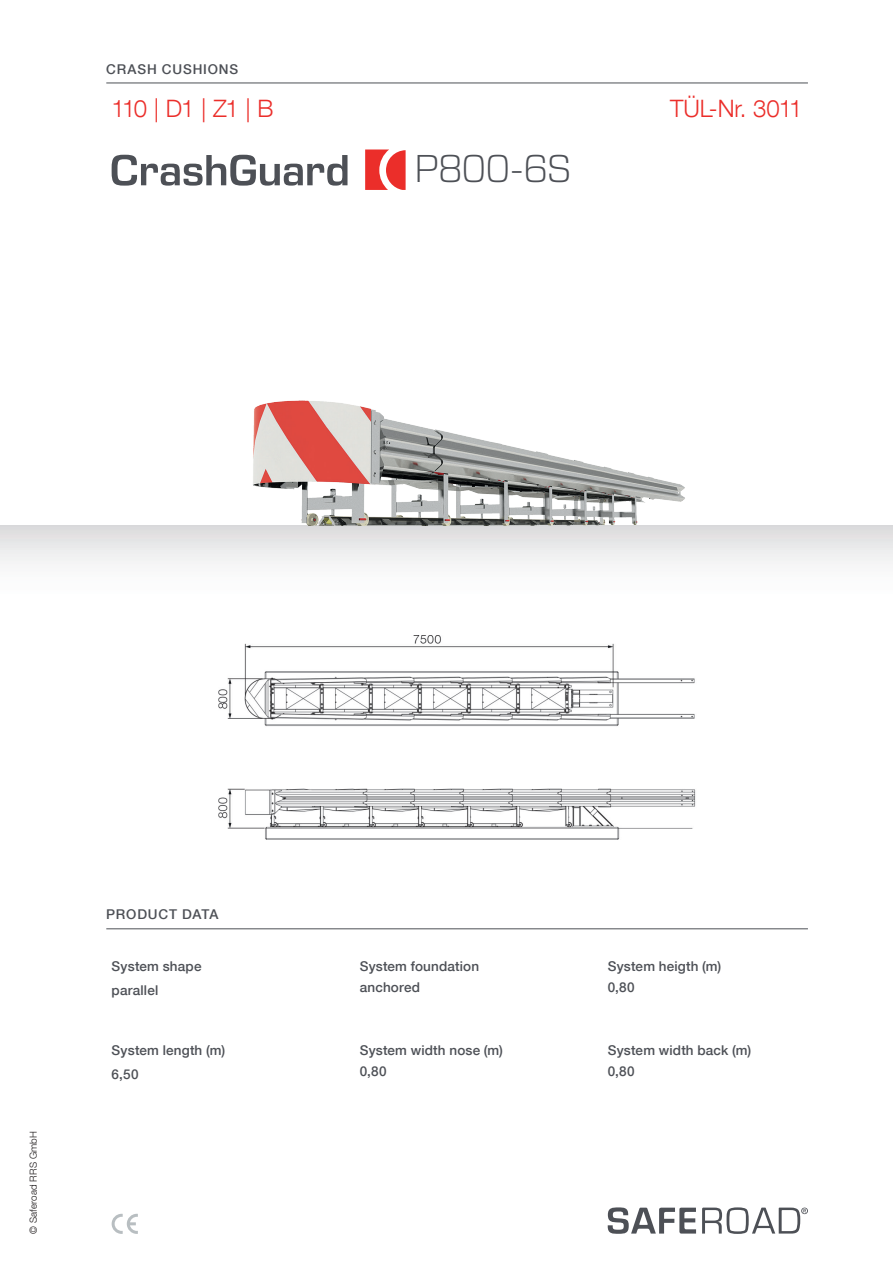
<style>
.page{position:relative;width:893px;height:1263px;background:#fff}
.page>*{position:absolute;margin:0;border:0;box-sizing:border-box;transform-origin:0 0}
.t1{font:300 39.75px "Eurostile Next LT Pro";letter-spacing:-.01em;color:#4d5056}
.t2{font:300 24px "Helvetica Neue LT Com";letter-spacing:-.045em;color:#eb2e2a}
.t3{font:300 24px "Helvetica Neue LT Com";letter-spacing:-.005em;color:#eb2e2a}
.t4{font:500 13.5px/21px "Helvetica Neue LT Com";letter-spacing:.015em;color:#4d5056}
.t5{font:500 13.5px "Helvetica Neue LT Com";letter-spacing:.06em;color:#4d5056}
.t6{font:300 9.75px "Helvetica Neue LT Com";letter-spacing:.02em;color:#231f20}
</style>
<div class="page">
<svg style="left:112px;top:1214px;width:26px;height:20px"></svg>
<img style="left:218px;top:636px;width:478px;height:204px">
<svg style="left:702px;top:1207px;width:106px;height:27px"></svg>
<svg style="left:608px;top:1207px;width:88px;height:27px"></svg>
<hr style="left:106px;top:928px;width:702px;height:1px;background:#4d5056">
<hr style="left:106px;top:83px;width:702px;height:1px;background:#4d5056">
<div style="left:0;top:525px;width:893px;height:85px;background:linear-gradient(to bottom,#e0e0e1,#fff)"></div>
<svg style="left:112px;top:155px;width:235px;height:30px"></svg>
<svg style="left:365px;top:149px;width:41px;height:36px"></svg>
<img style="left:118px;top:185px;width:567px;height:340px">
<p class="t5" style="left:106px;top:61px;width:134px">CRASH CUSHIONS</p>
<h2 class="t2" style="left:112px;top:94px;width:163px">110 | D1 | Z1 | B</h2>
<h1 class="t1" style="left:415px;top:147px;width:158px">P800-6S</h1>
<h2 class="t3" style="left:670px;top:94px;width:134px">TÜL-Nr. 3011</h2>
<p class="t6" style="left:27px;top:1234px;width:105px;rotate:-90deg">© Saferoad RRS GmbH</p>
<p class="t5" style="left:106px;top:906px;width:114px">PRODUCT DATA</p>
<p class="t4" style="left:112px;top:955px;width:91px;line-height:23.4px">System shape parallel</p>
<p class="t4" style="left:112px;top:1039px;width:115px;line-height:23.4px">System length (m)<br>6,50</p>
<p class="t4" style="left:360px;top:956px;width:121px">System foundation anchored</p>
<p class="t4" style="left:360px;top:1040px;width:145px">System width nose (m)<br>0,80</p>
<p class="t4" style="left:608px;top:956px;width:115px">System heigth (m)<br>0,80</p>
<p class="t4" style="left:608px;top:1040px;width:145px">System width back (m)<br>0,80</p>
</div>
